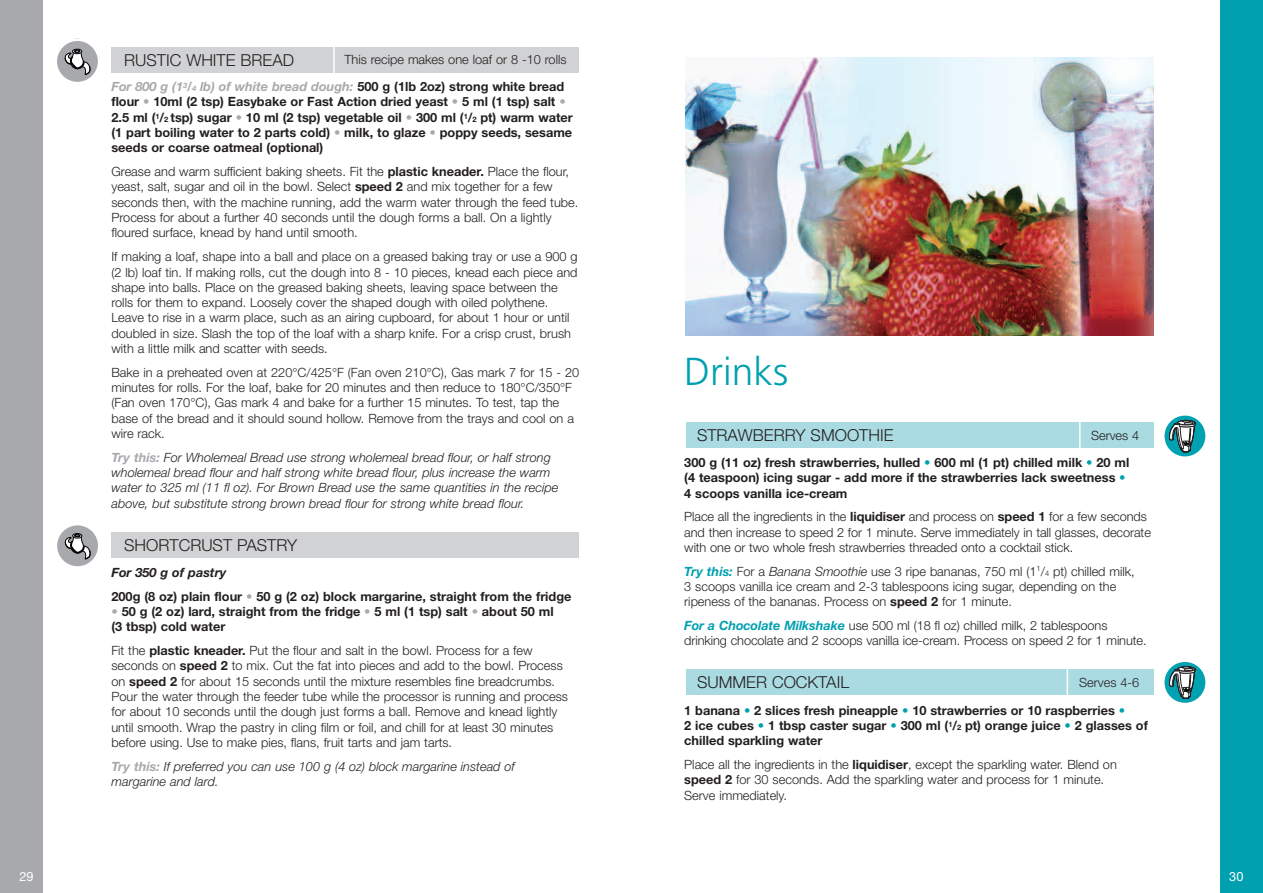
<style>
.page{position:relative;width:1263px;height:893px;background:#fff}
.page>*{position:absolute;margin:0;border:0;box-sizing:border-box;transform-origin:0 0}
.t1{font:300 39px "Frutiger";color:#00a0b0}
.t2{font:300 16.5px "Helvetica Neue";color:#231f20}
.t3{font:300 12.75px/15.3px "Helvetica Neue";color:#231f20}
.t4{font:700 12.75px/15.3px "Helvetica Neue";color:#231f20}
.t5{font:italic 300 12.75px/15.3px "Helvetica Neue";color:#231f20}
.t6{font:12.75px "Helvetica Neue";color:#fff}
.s1{font-weight:700;font-style:italic;color:#a8a9ad}
.s2{font-weight:700;font-style:italic;font-size:7.5px;color:#a8a9ad}
.s3{font-weight:700}
.s4{color:#a8a9ad}
.s5{font-size:7.5px}
.s6{font-weight:700;color:#a8a9ad}
.s7{font-style:italic}
.s8{font-weight:300}
.s9{color:#00a0b0}
.s10{font-weight:700;font-style:italic;color:#00a0b0}
</style>
<div class="page">
<div style="left:111px;top:532px;width:468px;height:26px;background:#d1d2d4"></div>
<div style="left:111px;top:47px;width:468px;height:25px;background:#d1d2d4"></div>
<hr style="left:333px;top:46px;width:2px;height:27px;background:#fff">
<div style="left:0;top:0;width:43px;height:893px;background:#a8a9ad"></div>
<div style="left:57px;top:41px;width:41px;height:41px;background:#a8a9ad;border-radius:50%"></div>
<div style="left:72px;top:49px;width:10px;height:5px;border:1px solid #000;border-radius:50%"></div>
<svg style="left:64px;top:50px;width:27px;height:25px"></svg>
<div style="left:57px;top:525px;width:41px;height:41px;background:#a8a9ad;border-radius:50%"></div>
<div style="left:73px;top:533px;width:9px;height:5px;border:1px solid #000;border-radius:50%"></div>
<svg style="left:64px;top:534px;width:27px;height:25px"></svg>
<div style="left:686px;top:669px;width:468px;height:26px;background:#aadbe2"></div>
<div style="left:686px;top:422px;width:468px;height:26px;background:#aadbe2"></div>
<svg style="left:1079px;top:422px;width:1px;height:26px"></svg>
<img style="left:686px;top:58px;width:467px;height:277px">
<div style="left:1220px;top:0;width:43px;height:893px;background:#00a0b0"></div>
<div style="left:1164px;top:416px;width:41px;height:40px;background:#00a2b2;border-radius:50%"></div>
<svg style="left:1169px;top:420px;width:26px;height:32px"></svg>
<div style="left:1164px;top:662px;width:41px;height:41px;background:#00a2b2;border-radius:50%"></div>
<svg style="left:1169px;top:666px;width:26px;height:32px"></svg>
<svg style="left:1067px;top:669px;width:1px;height:26px"></svg>
<p class="t2" style="left:124px;top:50px;width:171px">RUSTIC WHITE BREAD</p>
<p class="t3" style="left:111px;top:46px;width:457px;line-height:27.2px;text-align:right">This recipe makes one loaf or 8 -10 rolls<br><span class="s1">For 800 g (1</span><sup>3</sup><span class="s1">/</span><span class="s2">4</span> <span class="s1">lb) of white bread dough:</span> <span class="s3">500 g (1lb 2oz) strong white bread</span></p>
<p class="t4" style="left:111px;top:95px;width:463px">flour <span class="s4">•</span> 10ml (2 tsp) Easybake or Fast Action dried yeast <span class="s4">•</span> 5 ml (1 tsp) salt <span class="s4">• </span>2.5 ml (<sup>1</sup>/<span class="s5">2</span> tsp) sugar <span class="s4">•</span> 10 ml (2 tsp) vegetable oil <span class="s4">•</span> 300 ml (<sup>1</sup>/<span class="s5">2</span> pt) warm water (1 part boiling water to 2 parts cold) <span class="s4">•</span> milk, to glaze <span class="s4">•</span> poppy seeds, sesame seeds or coarse oatmeal (optional)</p>
<p class="t3" style="left:111px;top:164px;width:468px">Grease and warm sufficient baking sheets. Fit the <span class="s3">plastic kneader.</span> Place the flour, yeast, salt, sugar and oil in the bowl. Select <span class="s3">speed 2</span> and mix together for a few seconds then, with the machine running, add the warm water through the feed tube.<br>Process for about a further 40 seconds until the dough forms a ball. On a lightly floured surface, knead by hand until smooth.</p>
<p class="t3" style="left:111px;top:249px;width:468px">If making a loaf, shape into a ball and place on a greased baking tray or use a 900 g (2 lb) loaf tin. If making rolls, cut the dough into 8 - 10 pieces, knead each piece and shape into balls. Place on the greased baking sheets, leaving space between the rolls for them to expand. Loosely cover the shaped dough with oiled polythene.<br>Leave to rise in a warm place, such as an airing cupboard, for about 1 hour or until doubled in size. Slash the top of the loaf with a sharp knife. For a crisp crust, brush with a little milk and scatter with seeds.</p>
<p class="t3" style="left:111px;top:364px;width:469px">Bake in a preheated oven at 220°C/425°F (Fan oven 210°C), Gas mark 7 for 15 - 20 minutes for rolls. For the loaf, bake for 20 minutes and then reduce to 180°C/350°F (Fan oven 170°C), Gas mark 4 and bake for a further 15 minutes. To test, tap the base of the bread and it should sound hollow. Remove from the trays and cool on a wire rack.</p>
<p class="t5" style="left:111px;top:451px;width:448px"><span class="s6">Try this:</span> For Wholemeal Bread use strong wholemeal bread flour, or half strong wholemeal bread flour and half strong white bread flour, plus increase the warm water to 325 ml (11 fl oz). For Brown Bread use the same quantities in the recipe above, but substitute strong brown bread flour for strong white bread flour.</p>
<p class="t2" style="left:124px;top:535px;width:175px">SHORTCRUST PASTRY</p>
<p class="t4" style="left:111px;top:562px;width:461px;line-height:23.9px"><span class="s7">For 350 g of pastry<br></span>200g (8 oz) plain flour <span class="s4">•</span> 50 g (2 oz) block margarine, straight from the fridge</p>
<p class="t4" style="left:111px;top:605px;width:444px"><span class="s4">•</span> 50 g (2 oz) lard, straight from the fridge <span class="s4">•</span> 5 ml (1 tsp) salt <span class="s4">•</span> about 50 ml (3 tbsp) cold water</p>
<p class="t3" style="left:111px;top:643px;width:458px">Fit the <span class="s3">plastic kneader.</span> Put the flour and salt in the bowl. Process for a few seconds on <span class="s3">speed 2</span> to mix. Cut the fat into pieces and add to the bowl. Process on <span class="s3">speed 2</span> for about 15 seconds until the mixture resembles fine breadcrumbs.<br>Pour the water through the feeder tube while the processor is running and process for about 10 seconds until the dough just forms a ball. Remove and knead lightly until smooth. Wrap the pastry in cling film or foil, and chill for at least 30 minutes before using. Use to make pies, flans, fruit tarts and jam tarts.</p>
<p class="t5" style="left:111px;top:760px;width:405px"><span class="s6">Try this:</span> If preferred you can use 100 g (4 oz) block margarine instead of margarine and lard.</p>
<h1 class="t1" style="left:684px;top:356px;width:105px">Drinks</h1>
<p class="t2" style="left:697px;top:425px;width:198px">STRAWBERRY SMOOTHIE</p>
<p class="t4" style="left:684px;top:423px;width:456px;line-height:27.2px;text-indent:407px"><span class="s8">Serves 4<br></span>300 g (11 oz) fresh strawberries, hulled <span class="s9">•</span> 600 ml (1 pt) chilled milk <span class="s9">•</span> 20 ml</p>
<p class="t4" style="left:684px;top:471px;width:443px">(4 teaspoon) icing sugar - add more if the strawberries lack sweetness <span class="s9">•<br></span>4 scoops vanilla ice-cream</p>
<p class="t3" style="left:684px;top:509px;width:468px">Place all the ingredients in the <span class="s3">liquidiser</span> and process on <span class="s3">speed 1</span> for a few seconds and then increase to speed 2 for 1 minute. Serve immediately in tall glasses, decorate with one or two whole fresh strawberries threaded onto a cocktail stick.</p>
<p class="t3" style="left:684px;top:563px;width:452px"><span class="s10">Try this:</span> For a <span class="s7">Banana Smoothie</span> use 3 ripe bananas, 750 ml (1<sup>1</sup>/<span class="s5">4</span> pt) chilled milk,<br>3 scoops vanilla ice cream and 2-3 tablespoons icing sugar, depending on the ripeness of the bananas. Process on <span class="s3">speed 2</span> for 1 minute.</p>
<p class="t3" style="left:684px;top:618px;width:464px"><span class="s10">For a Chocolate Milkshake</span> use 500 ml (18 fl oz) chilled milk, 2 tablespoons drinking chocolate and 2 scoops vanilla ice-cream. Process on speed 2 for 1 minute.</p>
<p class="t2" style="left:697px;top:672px;width:154px">SUMMER COCKTAIL</p>
<p class="t4" style="left:684px;top:669px;width:456px;line-height:27.9px;text-indent:395px"><span class="s8">Serves 4-6<br></span>1 banana <span class="s9">•</span> 2 slices fresh pineapple <span class="s9">•</span> 10 strawberries or 10 raspberries <span class="s9">•</span></p>
<p class="t4" style="left:684px;top:719px;width:465px">2 ice cubes <span class="s9">•</span> 1 tbsp caster sugar <span class="s9">•</span> 300 ml (<sup>1</sup>/<span class="s5">2</span> pt) orange juice <span class="s9">•</span> 2 glasses of chilled sparkling water</p>
<p class="t3" style="left:684px;top:757px;width:434px">Place all the ingredients in the <span class="s3">liquidiser</span>, except the sparkling water. Blend on <span class="s3">speed 2</span> for 30 seconds. Add the sparkling water and process for 1 minute.<br>Serve immediately.</p>
<p class="t6" style="left:19px;top:872px;width:16px">29</p>
<p class="t6" style="left:1229px;top:872px;width:16px">30</p>
</div>
